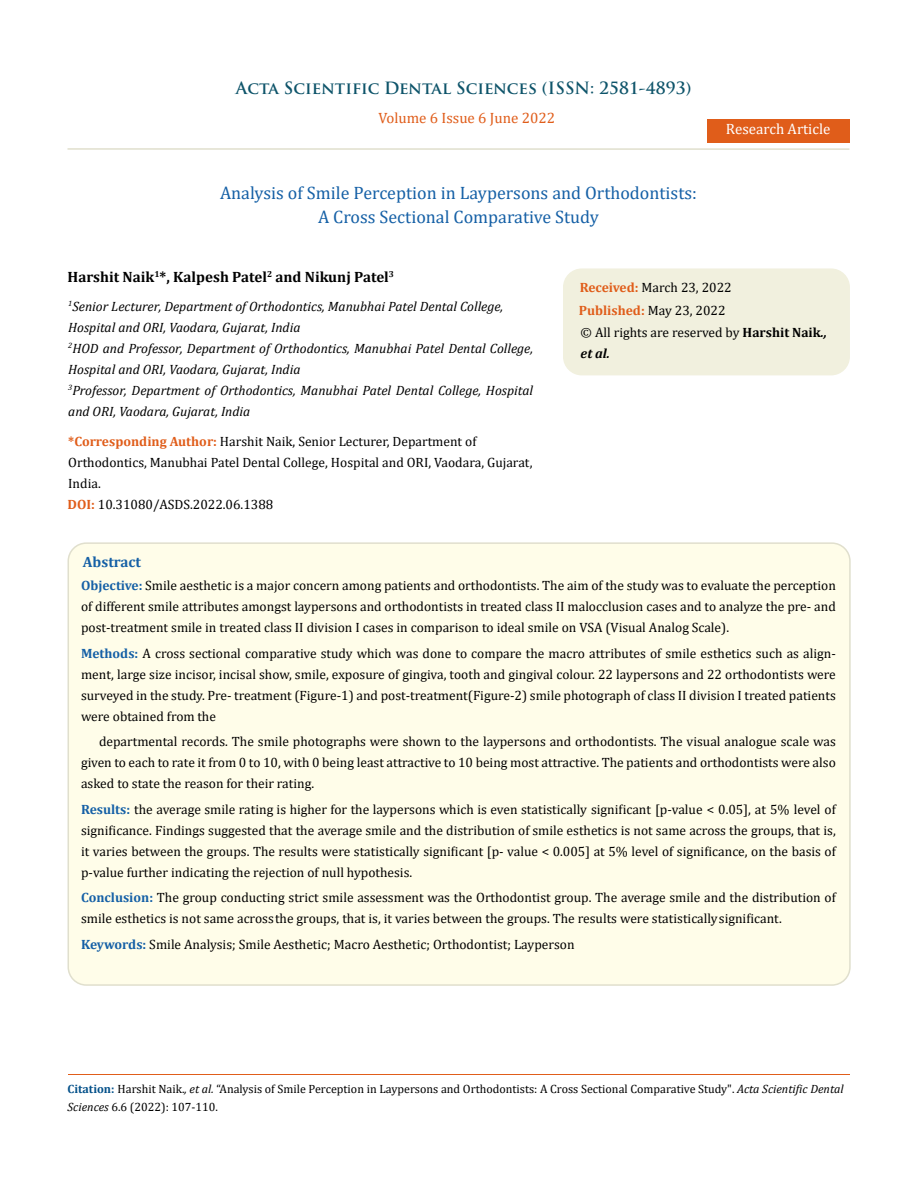
<style>
.page{position:relative;width:917px;height:1188px;background:#fff}
.page>*{position:absolute;margin:0;border:0;box-sizing:border-box;transform-origin:0 0}
.t1{font:18px/24px "Cambria";color:#1560a6;text-align:center}
.t2{font:700 16.5px "Trajan Pro";color:#0e546a}
.t3{font:700 15px "Cambria";color:#000}
.t4{font:15px "Cambria";color:#e05d1a}
.t5{font:15px "Cambria";color:#fff}
.t6{font:700 15px "Cambria";color:#1560a6}
.t7{font:13.5px/21px "Cambria";color:#000}
.t8{font:italic 13.5px/21px "Cambria";color:#000}
.t9{font:12px/18px "Cambria";color:#000}
.s1{font-weight:700;color:#e05d1a}
.s2{font-weight:700}
.s3{font-weight:700;font-style:italic}
.s4{font-weight:700;color:#1560a6}
.s5{font-weight:700;color:#035089}
.s6{font-style:italic}
</style>
<div class="page">
<div style="left:707px;top:119px;width:142px;height:23px;background:#e05d1a"></div>
<div style="left:563px;top:269px;width:286px;height:106px;background:#f1f0de;border-radius:18px"></div>
<div style="left:563px;top:268px;width:286px;height:107px;border:2px solid #f1f0de;border-radius:18px"></div>
<div style="left:68px;top:543px;width:781px;height:442px;background:#fffde9;border-radius:18px"></div>
<div style="left:67px;top:542px;width:783px;height:444px;border:2px solid #e0dfcd;border-radius:18px"></div>
<hr style="left:67px;top:148px;width:782px;height:2px;background:#e0dfcd">
<hr style="left:68px;top:1074px;width:781px;height:1px;background:#e05d1a">
<p class="t2" style="left:236px;top:77px;width:457px">Acta Scientific Dental Sciences (ISSN: 2581-4893)</p>
<p class="t4" style="left:378px;top:109px;width:178px">Volume 6 Issue 6 June 2022</p>
<h1 class="t1" style="left:220px;top:181px;width:478px">Analysis of Smile Perception in Laypersons and Orthodontists:<br>A Cross Sectional Comparative Study</h1>
<p class="t5" style="left:726px;top:120px;width:106px">Research Article</p>
<p class="t3" style="left:67px;top:266px;width:328px">Harshit Naik<sup>1</sup>*, Kalpesh Patel<sup>2</sup> and Nikunj Patel<sup>3</sup></p>
<p class="t8" style="left:68px;top:295px;width:466px"><sup>1</sup>Senior Lecturer, Department of Orthodontics, Manubhai Patel Dental College, Hospital and ORI, Vaodara, Gujarat, India<br><sup>2</sup>HOD and Professor, Department of Orthodontics, Manubhai Patel Dental College, Hospital and ORI, Vaodara, Gujarat, India<br><sup>3</sup>Professor, Department of Orthodontics, Manubhai Patel Dental College, Hospital and ORI, Vaodara, Gujarat, India</p>
<p class="t7" style="left:68px;top:431px;width:465px"><span class="s1">*Corresponding Author:</span> Harshit Naik, Senior Lecturer, Department of<br>Orthodontics, Manubhai Patel Dental College, Hospital and ORI, Vaodara, Gujarat,<br>India.</p>
<p class="t7" style="left:67px;top:494px;width:207px"><span class="s1">DOI:</span> 10.31080/ASDS.2022.06.1388</p>
<p class="t7" style="left:578px;top:276px;width:154px;line-height:23px"><span class="s1">Received:</span> March 23, 2022<br><span class="s1">Published:</span> May 23, 2022</p>
<p class="t7" style="left:580px;top:322px;width:248px">© All rights are reserved by <span class="s2">Harshit Naik</span><span class="s3">., et al.</span></p>
<p class="t6" style="left:83px;top:551px;width:60px">Abstract</p>
<p class="t7" style="left:81px;top:575px;width:756px;text-align:justify"><span class="s4">Objective:</span> Smile aesthetic is a major concern among patients and orthodontists. The aim of the study was to evaluate the perception of different smile attributes amongst laypersons and orthodontists in treated class II malocclusion cases and to analyze the pre- and post-treatment smile in treated class II division I cases in comparison to ideal smile on VSA (Visual Analog Scale).</p>
<p class="t7" style="left:81px;top:642px;width:756px;text-align:justify"><span class="s4">Methods:</span> A cross sectional comparative study which was done to compare the macro attributes of smile esthetics such as align&shy;ment, large size incisor, incisal show, smile, exposure of gingiva, tooth and gingival colour. 22 laypersons and 22 orthodontists were surveyed in the study. Pre- treatment (Figure-1) and post-treatment(Figure-2) smile photograph of class II division I treated patients were obtained from the</p>
<p class="t7" style="left:81px;top:731px;width:756px;text-align:justify;text-indent:18px">departmental records. The smile photographs were shown to the laypersons and orthodontists. The visual analogue scale was given to each to rate it from 0 to 10, with 0 being least attractive to 10 being most attractive. The patients and orthodontists were also asked to state the reason for their rating.</p>
<p class="t7" style="left:81px;top:798px;width:756px;text-align:justify"><span class="s4">Results:</span> the average smile rating is higher for the laypersons which is even statistically significant [p-value &lt; 0.05], at 5% level of significance. Findings suggested that the average smile and the distribution of smile esthetics is not same across the groups, that is, it varies between the groups. The results were statistically significant [p- value &lt; 0.005] at 5% level of significance, on the basis of p-value further indicating the rejection of null hypothesis.</p>
<p class="t7" style="left:81px;top:887px;width:756px"><span class="s4">Conclusion:</span> The group conducting strict smile assessment was the Orthodontist group. The average smile and the distribution of smile esthetics is not same across the groups, that is, it varies between the groups. The results were statistically significant.</p>
<p class="t7" style="left:81px;top:934px;width:495px"><span class="s4">Keywords:</span> Smile Analysis; Smile Aesthetic; Macro Aesthetic; Orthodontist; Layperson</p>
<p class="t9" style="left:68px;top:1080px;width:777px"><span class="s5">Citation:</span> Harshit Naik.<span class="s6">, et al.</span> “Analysis of Smile Perception in Laypersons and Orthodontists: A Cross Sectional Comparative Study". <span class="s6">Acta Scientific Dental<br>Sciences</span> 6.6 (2022): 107-110.</p>
</div>
